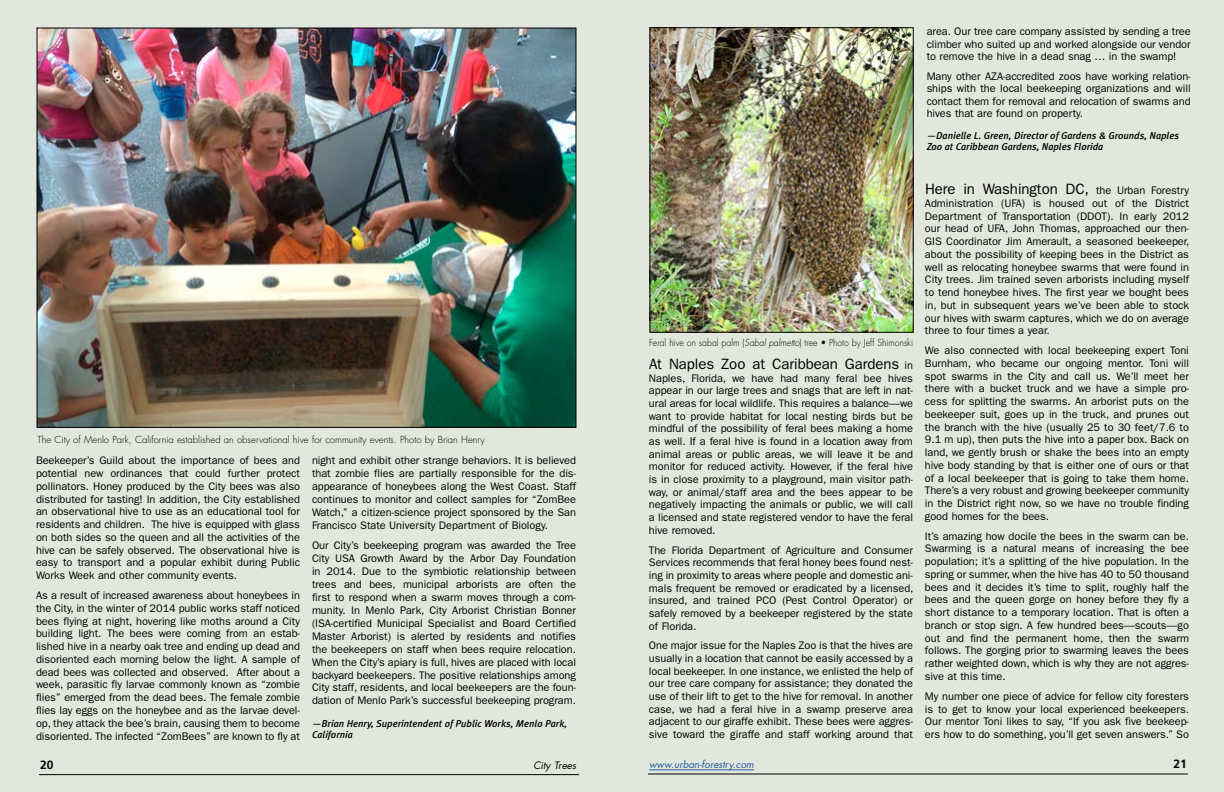
<style>
.page{position:relative;width:1224px;height:792px;background:#fff}
.page>*{position:absolute;margin:0;border:0;box-sizing:border-box;transform-origin:0 0}
.t1{font:15px "Franklin Gothic";letter-spacing:-.005em;color:#000}
.t2{font:700 12px "Frutiger";color:#000}
.t3{font:11px/12.7px "Franklin Gothic";letter-spacing:-.005em;color:#000;text-align:justify}
.t4{font:italic 500 10px/11.4px "Meta Plus";color:#000}
.t5{font:italic 10px "Futura";color:#215e9e}
.t6{font:italic 10px "Futura";color:#000}
.t7{font:300 9.5px "Futura";color:#000}
.t8{font:300 9.5px "Futura";color:#000;scale:.92 1}
.s1{font-style:italic}
.s2{font-size:11px}
</style>
<div class="page">
<div style="left:0;top:0;width:612px;height:792px;background:#e2e7dd"></div>
<div style="left:612px;top:0;width:612px;height:792px;background:#e2e7dd"></div>
<hr style="left:39px;top:774px;width:540px;height:1px;background:#000">
<hr style="left:648px;top:774px;width:540px;height:1px;background:#000">
<hr style="left:649px;top:769px;width:105px;height:1px;background:#215e9e">
<img style="left:651px;top:29px;width:261px;height:302px">
<div style="left:649px;top:27px;width:265px;height:306px;border:1px solid #000"></div>
<img style="left:39px;top:30px;width:535px;height:396px">
<p class="t7" style="left:37px;top:434px;width:449px">The City of Menlo Park, California established an observational hive for community events. Photo by Brian Henry</p>
<p class="t3" style="left:312px;top:454px;width:266px">night and exhibit other strange behaviors. It is believed that zombie flies are partially responsible for the dis&shy;appearance of honeybees along the West Coast. Staff continues to monitor and collect samples for “ZomBee Watch,” a citizen-science project sponsored by the San Francisco State University Department of Biology.</p>
<p class="t3" style="left:312px;top:539px;width:266px">Our City’s beekeeping program was awarded the Tree City USA Growth Award by the Arbor Day Foundation in 2014. Due to the symbiotic relationship between trees and bees, municipal arborists are often the first to respond when a swarm moves through a com&shy;munity. In Menlo Park, City Arborist Christian Bonner (ISA-certified Municipal Specialist and Board Certified Master Arborist) is alerted by residents and notifies the beekeepers on staff when bees require relocation.<br>When the City’s apiary is full, hives are placed with local backyard beekeepers. The positive relationships among City staff, residents, and local beekeepers are the foun&shy;dation of Menlo Park’s successful beekeeping program.</p>
<p class="t4" style="left:312px;top:717px;width:257px">—Brian Henry, Superintendent of Public Works, Menlo Park,<br>California</p>
<p class="t3" style="left:36px;top:454px;width:266px">Beekeeper’s Guild about the importance of bees and potential new ordinances that could further protect pollinators. Honey produced by the City bees was also distributed for tasting! In addition, the City established an observational hive to use as an educational tool for residents and children. The hive is equipped with glass on both sides so the queen and all the activities of the hive can be safely observed. The observational hive is easy to transport and a popular exhibit during Public Works Week and other community events.</p>
<p class="t3" style="left:36px;top:589px;width:266px">As a result of increased awareness about honeybees in the City, in the winter of 2014 public works staff noticed bees flying at night, hovering like moths around a City building light. The bees were coming from an estab&shy;lished hive in a nearby oak tree and ending up dead and disoriented each morning below the light. A sample of dead bees was collected and observed. After about a week, parasitic fly larvae commonly known as “zombie flies” emerged from the dead bees. The female zombie flies lay eggs on the honeybee and as the larvae devel&shy;op, they attack the bee’s brain, causing them to become disoriented. The infected “ZomBees” are known to fly at</p>
<p class="t3" style="left:927px;top:25px;width:266px">area. Our tree care company assisted by sending a tree climber who suited up and worked alongside our vendor to remove the hive in a dead snag … in the swamp!</p>
<p class="t3" style="left:927px;top:70px;width:266px">Many other AZA-accredited zoos have working relation&shy;ships with the local beekeeping organizations and will contact them for removal and relocation of swarms and hives that are found on property.</p>
<p class="t4" style="left:927px;top:130px;width:254px;line-height:11px">—Danielle L. Green, Director of Gardens &amp; Grounds, Naples<br>Zoo at Caribbean Gardens, Naples Florida</p>
<p class="t8" style="left:649px;top:336px;width:289px">Feral hive on sabal palm (<span class="s1">Sabal palmetto</span>) tree • Photo by Jeff Shimonski</p>
<h1 class="t1" style="left:649px;top:355px;width:265px">At Naples Zoo at Caribbean Gardens <span class="s2">in</span></h1>
<p class="t3" style="left:649px;top:372px;width:266px">Naples, Florida, we have had many feral bee hives appear in our large trees and snags that are left in nat&shy;ural areas for local wildlife. This requires a balance—we want to provide habitat for local nesting birds but be mindful of the possibility of feral bees making a home as well. If a feral hive is found in a location away from animal areas or public areas, we will leave it be and monitor for reduced activity. However, if the feral hive is in close proximity to a playground, main visitor path&shy;way, or animal/staff area and the bees appear to be negatively impacting the animals or public, we will call a licensed and state registered vendor to have the feral hive removed.</p>
<p class="t3" style="left:649px;top:544px;width:266px">The Florida Department of Agriculture and Consumer Services recommends that feral honey bees found nest&shy;ing in proximity to areas where people and domestic ani&shy;mals frequent be removed or eradicated by a licensed, insured, and trained PCO (Pest Control Operator) or safely removed by a beekeeper registered by the state of Florida.</p>
<p class="t3" style="left:649px;top:639px;width:266px">One major issue for the Naples Zoo is that the hives are usually in a location that cannot be easily accessed by a local beekeeper. In one instance, we enlisted the help of our tree care company for assistance; they donated the use of their lift to get to the hive for removal. In another case, we had a feral hive in a swamp preserve area adjacent to our giraffe exhibit. These bees were aggres&shy;sive toward the giraffe and staff working around that</p>
<h1 class="t1" style="left:925px;top:180px;width:266px">Here in Washington DC, <span class="s2">the Urban Forestry</span></h1>
<p class="t3" style="left:925px;top:197px;width:266px">Administration (UFA) is housed out of the District Department of Transportation (DDOT). In early 2012 our head of UFA, John Thomas, approached our then-GIS Coordinator Jim Amerault, a seasoned beekeeper, about the possibility of keeping bees in the District as well as relocating honeybee swarms that were found in City trees. Jim trained seven arborists including myself to tend honeybee hives. The first year we bought bees in, but in subsequent years we’ve been able to stock our hives with swarm captures, which we do on average three to four times a year.</p>
<p class="t3" style="left:925px;top:344px;width:266px">We also connected with local beekeeping expert Toni Burnham, who became our ongoing mentor. Toni will spot swarms in the City and call us. We’ll meet her there with a bucket truck and we have a simple pro&shy;cess for splitting the swarms. An arborist puts on the beekeeper suit, goes up in the truck, and prunes out the branch with the hive (usually 25 to 30 feet/7.6 to 9.1 m up), then puts the hive into a paper box. Back on land, we gently brush or shake the bees into an empty hive body standing by that is either one of ours or that of a local beekeeper that is going to take them home.<br>There’s a very robust and growing beekeeper community in the District right now, so we have no trouble finding good homes for the bees.</p>
<p class="t3" style="left:925px;top:530px;width:266px">It’s amazing how docile the bees in the swarm can be.<br>Swarming is a natural means of increasing the bee population; it’s a splitting of the hive population. In the spring or summer, when the hive has 40 to 50 thousand bees and it decides it’s time to split, roughly half the bees and the queen gorge on honey before they fly a short distance to a temporary location. That is often a branch or stop sign. A few hundred bees—scouts—go out and find the permanent home, then the swarm follows. The gorging prior to swarming leaves the bees rather weighted down, which is why they are not aggres&shy;sive at this time.</p>
<p class="t3" style="left:925px;top:690px;width:266px">My number one piece of advice for fellow city foresters is to get to know your local experienced beekeepers.<br>Our mentor Toni likes to say, “If you ask five beekeep&shy;ers how to do something, you’ll get seven answers.” So</p>
<p class="t2" style="left:40px;top:758px;width:15px">20</p>
<p class="t6" style="left:533px;top:758px;width:44px">City Trees</p>
<p class="t5" style="left:649px;top:758px;width:107px">www.urban-forestry.com</p>
<p class="t2" style="left:1174px;top:757px;width:15px">21</p>
</div>
